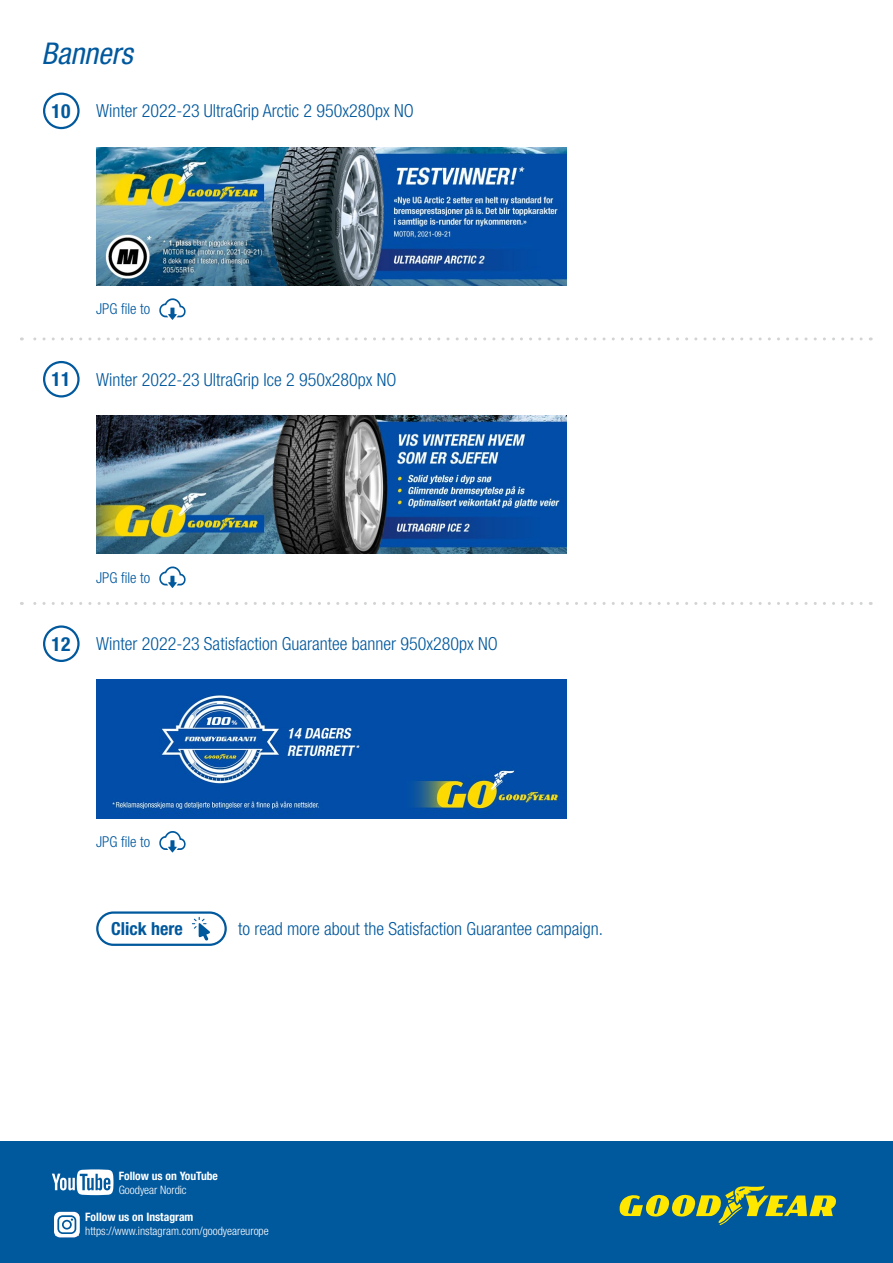
<style>
.page{position:relative;width:893px;height:1263px;background:#fff}
.page>*{position:absolute;margin:0;border:0;box-sizing:border-box;transform-origin:0 0}
.t1{font:italic condensed 30px "Helvetica Neue LT Pro";color:#00589d}
.t2{font:700 condensed 19.5px "Helvetica Neue LT Pro";color:#00589d}
.t3{font:300 condensed 18px "Helvetica Neue LT Pro";color:#00589d}
.t4{font:700 condensed 18px "Helvetica Neue LT Pro";color:#00589d}
.t5{font:300 condensed 15px "Helvetica Neue LT Pro";color:#00589d}
.t6{font:300 condensed 11.7px "Helvetica Neue LT Pro";color:#fff}
.t7{font:700 condensed 11.7px "Helvetica Neue LT Pro";color:#fff}
</style>
<div class="page">
<div style="left:0;top:1142px;width:893px;height:121px;background:#00589d"></div>
<svg style="left:619px;top:1186px;width:217px;height:39px"></svg>
<svg style="left:54px;top:1212px;width:26px;height:25px"></svg>
<svg style="left:52px;top:1169px;width:61px;height:26px"></svg>
<div style="left:43px;top:93px;width:37px;height:36px;border:2px solid #00589d;border-radius:50%"></div>
<img style="left:96px;top:147px;width:470px;height:139px">
<svg style="left:21px;top:337px;width:840px;height:3px"></svg>
<svg style="left:21px;top:602px;width:840px;height:3px"></svg>
<div style="left:43px;top:361px;width:37px;height:36px;border:2px solid #00589d;border-radius:50%"></div>
<div style="left:43px;top:625px;width:37px;height:37px;border:2px solid #00589d;border-radius:50%"></div>
<img style="left:96px;top:415px;width:470px;height:139px">
<img style="left:96px;top:680px;width:470px;height:138px">
<svg style="left:159px;top:298px;width:27px;height:22px"></svg>
<svg style="left:159px;top:566px;width:27px;height:22px"></svg>
<svg style="left:159px;top:831px;width:27px;height:21px"></svg>
<svg style="left:192px;top:917px;width:18px;height:24px"></svg>
<div style="left:96px;top:911px;width:131px;height:35px;border:2px solid #00589d;border-radius:16px"></div>
<h1 class="t1" style="left:42px;top:36px;width:93px">Banners</h1>
<p class="t2" style="left:52px;top:99px;width:20px">10</p>
<p class="t3" style="left:96px;top:101px;width:319px">Winter 2022-23 UltraGrip Arctic 2 950x280px NO</p>
<p class="t2" style="left:52px;top:367px;width:20px">11</p>
<p class="t5" style="left:96px;top:301px;width:56px">JPG file to</p>
<p class="t3" style="left:96px;top:369px;width:302px">Winter 2022-23 UltraGrip Ice 2 950x280px NO</p>
<p class="t2" style="left:52px;top:632px;width:20px">12</p>
<p class="t5" style="left:96px;top:569px;width:56px">JPG file to</p>
<p class="t3" style="left:96px;top:633px;width:403px">Winter 2022-23 Satisfaction Guarantee banner 950x280px NO</p>
<p class="t5" style="left:96px;top:833px;width:56px">JPG file to</p>
<p class="t4" style="left:111px;top:918px;width:73px">Click here</p>
<p class="t3" style="left:238px;top:918px;width:366px">to read more about the Satisfaction Guarantee campaign.</p>
<p class="t7" style="left:119px;top:1168px;width:101px">Follow us on YouTube</p>
<p class="t6" style="left:119px;top:1183px;width:70px">Goodyear Nordic</p>
<p class="t7" style="left:85px;top:1210px;width:110px">Follow us on Instagram</p>
<p class="t6" style="left:85px;top:1224px;width:185px">https://www.instagram.com/goodyeareurope</p>
</div>
